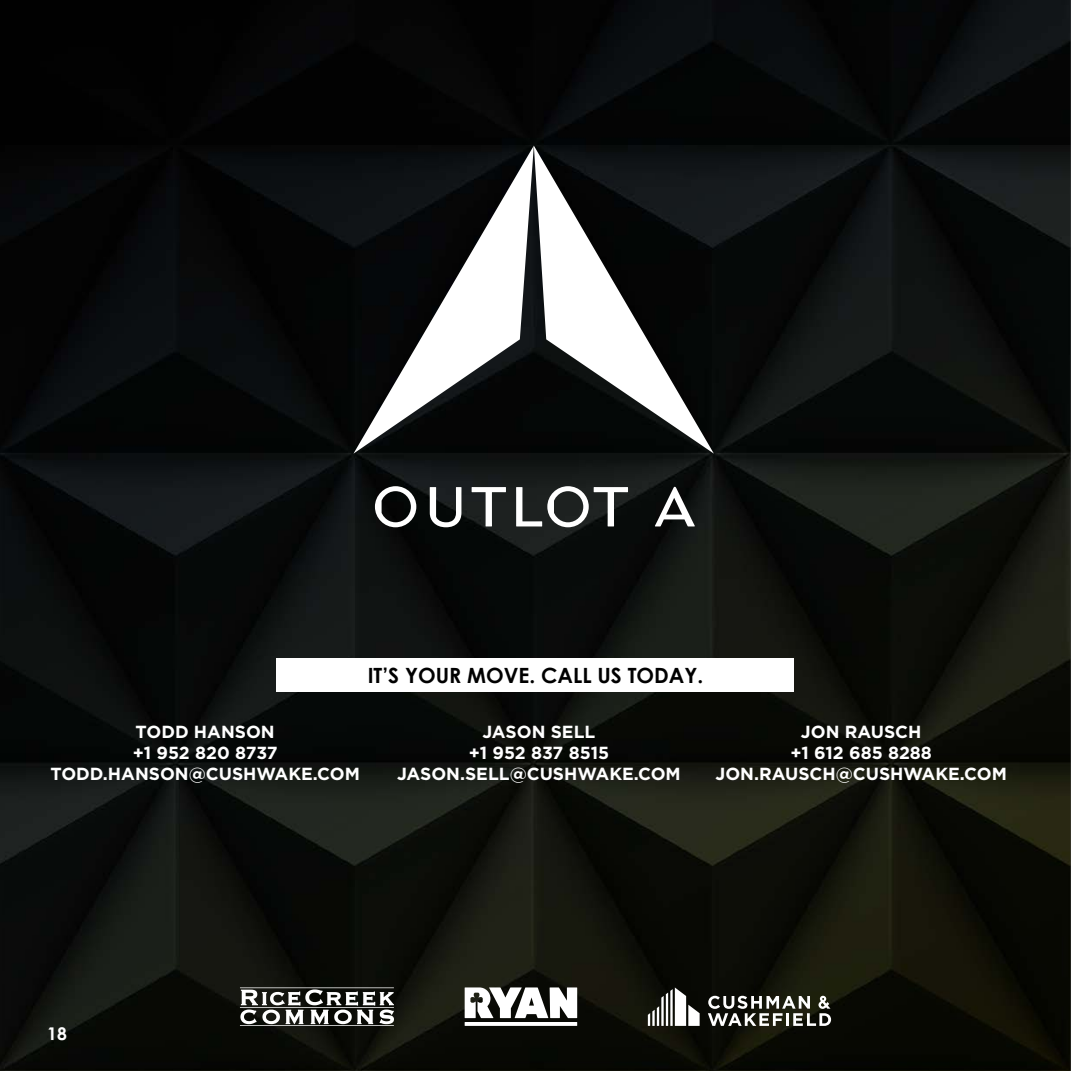
<style>
.page{position:relative;width:1071px;height:1071px;background:#fff}
.page>*{position:absolute;margin:0;border:0;box-sizing:border-box;transform-origin:0 0}
.t1{font:52.5px "Broadacre Regular 1";letter-spacing:.08em;color:#fff}
.t2{font:700 21px "Century Gothic";color:#000}
.t3{font:700 17.5px/21px "Gotham";color:#fff;text-align:center}
.t4{font:700 17.5px "Century Gothic";color:#fff}
</style>
<div class="page">
<img style="left:0;top:0;width:1070px;height:1071px">
<div style="left:277px;top:658px;width:517px;height:34px;background:#fff"></div>
<svg style="left:240px;top:987px;width:154px;height:39px"></svg>
<svg style="left:648px;top:987px;width:52px;height:39px"></svg>
<svg style="left:708px;top:996px;width:123px;height:30px"></svg>
<svg style="left:465px;top:1022px;width:112px;height:4px"></svg>
<svg style="left:465px;top:987px;width:112px;height:31px"></svg>
<svg style="left:353px;top:146px;width:181px;height:308px;fill:#080a0b"></svg>
<svg style="left:534px;top:146px;width:180px;height:308px;fill:#0a0d0d"></svg>
<hr style="left:1070px;top:0;width:1px;height:1071px;background:#4d4d4f">
<h1 class="t1" style="left:372px;top:473px;width:325px">OUTLOT A</h1>
<p class="t2" style="left:368px;top:660px;width:337px">IT’S YOUR MOVE. CALL US TODAY.</p>
<p class="t3" style="left:51px;top:721px;width:311px">TODD HANSON<br>+1 952 820 8737<br>TODD.HANSON@CUSHWAKE.COM</p>
<p class="t3" style="left:397px;top:721px;width:285px">JASON SELL<br>+1 952 837 8515<br>JASON.SELL@CUSHWAKE.COM</p>
<p class="t3" style="left:716px;top:721px;width:293px">JON RAUSCH<br>+1 612 685 8288<br>JON.RAUSCH@CUSHWAKE.COM</p>
<p class="t4" style="left:47px;top:1020px;width:21px">18</p>
</div>
